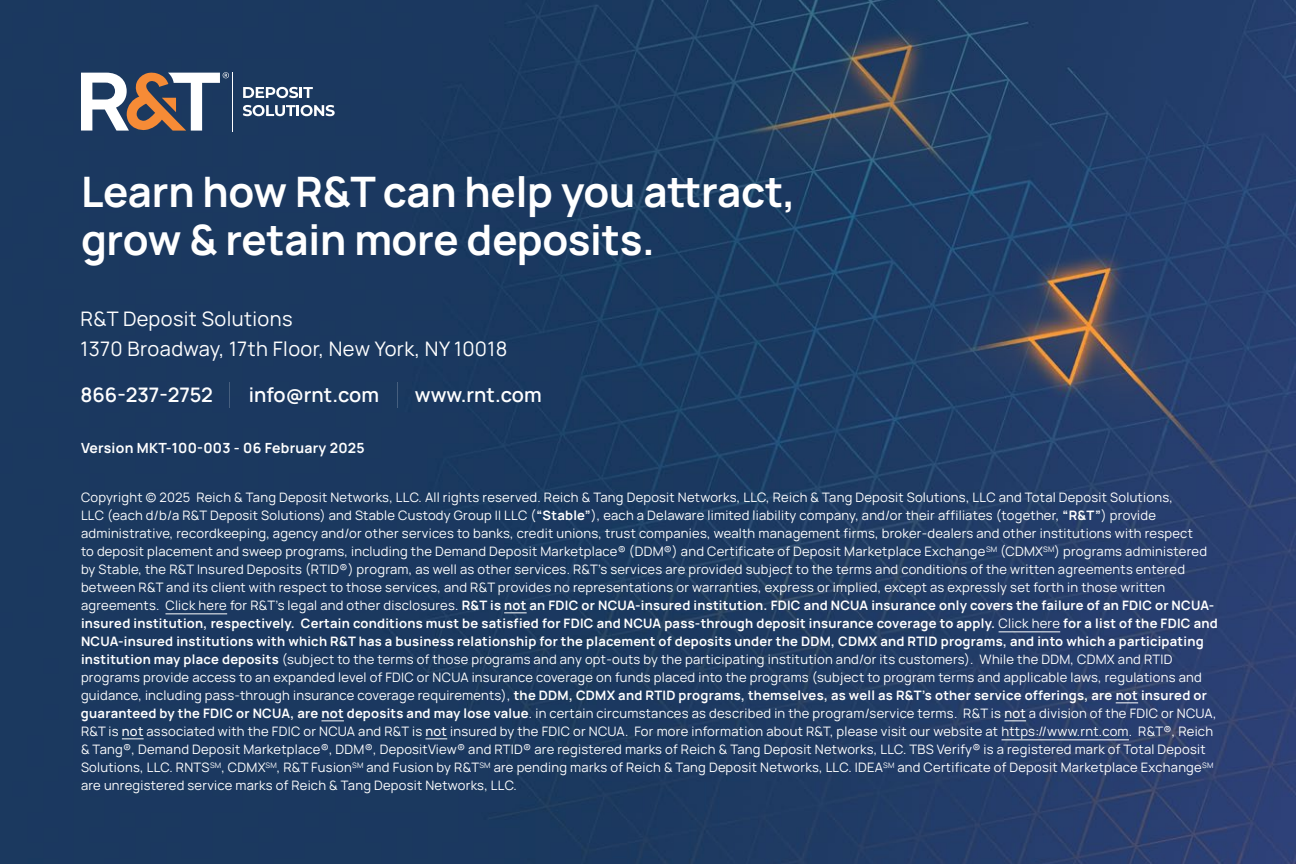
<style>
.page{position:relative;width:1296px;height:864px;background:#fff}
.page>*{position:absolute;margin:0;border:0;box-sizing:border-box;transform-origin:0 0}
.Section_Title{font:700 42px/48px "Manrope";letter-spacing:-.005em;color:#fff}
.t1{font:20px/30px "Manrope";letter-spacing:.02em;color:#fff}
.t2{font:600 20px "Manrope";color:#fff}
.t3{font:700 14px "Manrope";letter-spacing:.02em;color:#fff}
.Disclaimer_Text{font:13px/18px "Manrope";letter-spacing:.02em;color:#fff}
.s1{font-weight:700}
.s2{font-weight:500}
</style>
<div class="page">
<img style="left:0;top:0;width:1296px;height:864px">
<svg style="left:229px;top:383px;width:1px;height:25px"></svg>
<svg style="left:397px;top:382px;width:1px;height:26px"></svg>
<hr style="left:232px;top:72px;width:1px;height:60px;background:#fff">
<svg style="left:81px;top:72px;width:148px;height:59px"></svg>
<svg style="left:243px;top:105px;width:92px;height:11px"></svg>
<svg style="left:243px;top:87px;width:70px;height:11px"></svg>
<hr style="left:165px;top:613px;width:62px;height:1px;background:#fff">
<svg style="left:504px;top:613px;width:23px;height:1px"></svg>
<hr style="left:999px;top:631px;width:61px;height:1px;background:#fff">
<svg style="left:1116px;top:703px;width:22px;height:1px"></svg>
<svg style="left:321px;top:721px;width:23px;height:1px"></svg>
<svg style="left:1004px;top:721px;width:22px;height:1px"></svg>
<svg style="left:122px;top:739px;width:22px;height:1px"></svg>
<svg style="left:426px;top:739px;width:21px;height:1px"></svg>
<hr style="left:1002px;top:739px;width:127px;height:1px;background:#fff">
<p class="Section_Title" style="left:81px;top:164px;width:716px">Learn how R&amp;T can help you attract, grow &amp; retain more deposits.</p>
<p class="t1" style="left:80px;top:303px;width:428px">R&amp;T Deposit Solutions<br>1370 Broadway, 17th Floor, New York, NY 10018</p>
<p class="t2" style="left:80px;top:378px;width:134px">866-237-2752</p>
<p class="t2" style="left:249px;top:378px;width:132px">info@rnt.com</p>
<p class="t2" style="left:415px;top:378px;width:128px">www.rnt.com</p>
<p class="t3" style="left:81px;top:436px;width:285px">Version MKT-100-003 - 06 February 2025</p>
<p class="Disclaimer_Text" style="left:81px;top:487px;width:1138px">Copyright © 2025 Reich &amp; Tang Deposit Networks, LLC. All rights reserved. Reich &amp; Tang Deposit Networks, LLC, Reich &amp; Tang Deposit Solutions, LLC and Total Deposit Solutions,<br>LLC (each d/b/a R&amp;T Deposit Solutions) and Stable Custody Group II LLC (<span class="s1">“Stable”</span>), each a Delaware limited liability company, and/or their affiliates (together, <span class="s1">“R&amp;T”</span>) provide administrative, recordkeeping, agency and/or other services to banks, credit unions, trust companies, wealth management firms, broker-dealers and other institutions with respect<br>to deposit placement and sweep programs, including the Demand Deposit Marketplace® (DDM®) and Certificate of Deposit Marketplace Exchange<sup>SM</sup> (CDMX<sup>SM</sup>) programs administered by Stable, the R&amp;T Insured Deposits (RTID®) program, as well as other services. R&amp;T’s services are provided subject to the terms and conditions of the written agreements entered between R&amp;T and its client with respect to those services, and R&amp;T provides no representations or warranties, express or implied, except as expressly set forth in those written agreements. Click here for R&amp;T’s legal and other disclosures. <span class="s1">R&amp;T is not an FDIC or NCUA-insured institution. FDIC and NCUA insurance only covers the failure of an FDIC or NCUA&shy;insured institution, respectively. Certain conditions must be satisfied for FDIC and NCUA pass-through deposit insurance coverage to apply.</span> Click here <span class="s1">for a list of the FDIC and NCUA-insured institutions with which R&amp;T has a business relationship for the placement of deposits under the DDM, CDMX and RTID programs, and into which a participating institution may place deposits</span> (subject to the terms of those programs and any opt-outs by the participating institution and/or its customers). While the DDM, CDMX and RTID programs provide access to an expanded level of FDIC or NCUA insurance coverage on funds placed into the programs (subject to program terms and applicable laws, regulations and guidance, including pass-through insurance coverage requirements), <span class="s1">the DDM, CDMX and RTID programs, themselves, as well as R&amp;T’s other service offerings, are not insured or guaranteed by the FDIC or NCUA, are not deposits and may lose value</span>. in certain circumstances as described in the program/service terms. R&amp;T is <span class="s2">not</span> a division of the FDIC or NCUA, R&amp;T is <span class="s2">not</span> associated with the FDIC or NCUA and R&amp;T is <span class="s2">not</span> insured by the FDIC or NCUA. For more information about R&amp;T, please visit our website at https://www.rnt.com. R&amp;T®, Reich &amp; Tang®, Demand Deposit Marketplace®, DDM®, DepositView® and RTID® are registered marks of Reich &amp; Tang Deposit Networks, LLC. TBS Verify® is a registered mark of Total Deposit Solutions, LLC. RNTS<sup>SM</sup>, CDMX<sup>SM</sup>, R&amp;T Fusion<sup>SM</sup> and Fusion by R&amp;T<sup>SM</sup> are pending marks of Reich &amp; Tang Deposit Networks, LLC. IDEA<sup>SM</sup> and Certificate of Deposit Marketplace Exchange<sup>SM </sup>are unregistered service marks of Reich &amp; Tang Deposit Networks, LLC.</p>
</div>
